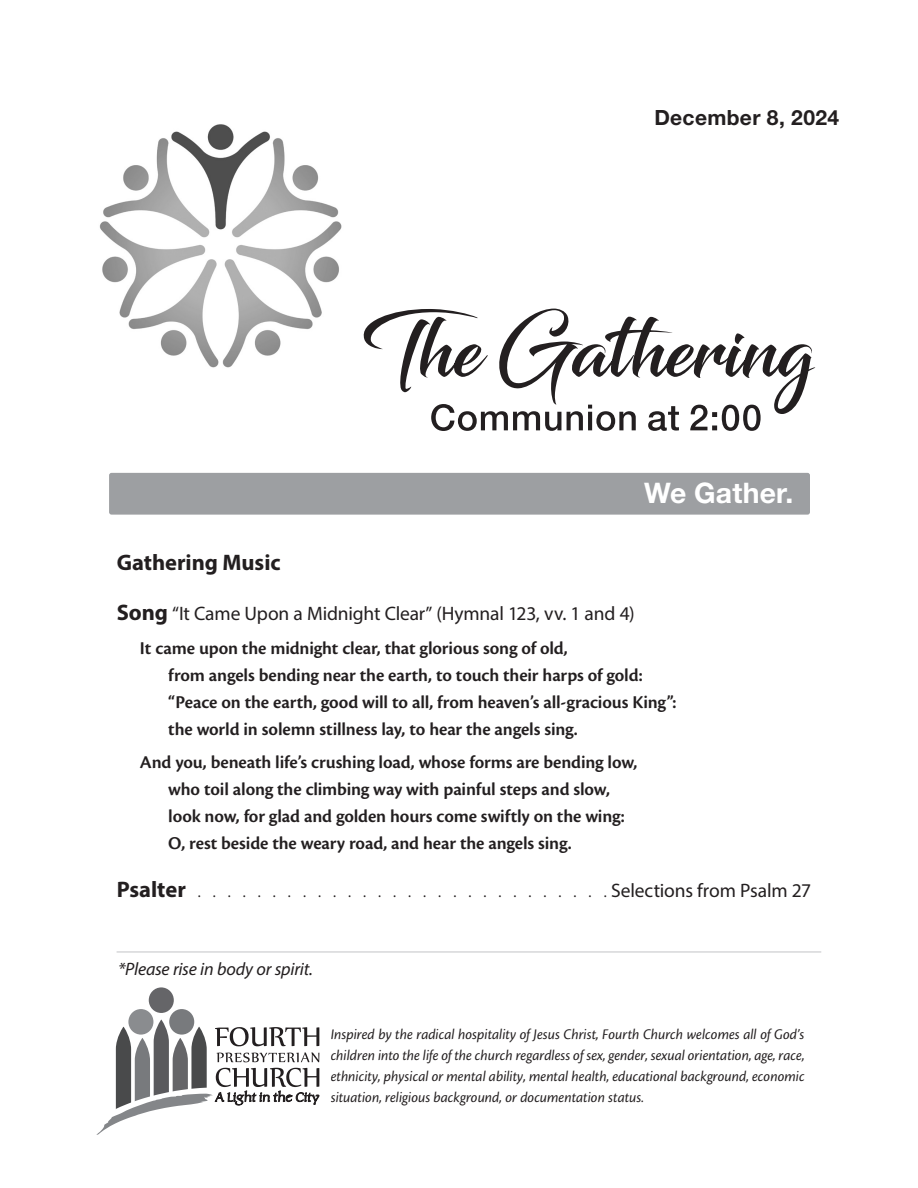
<style>
.page{position:relative;width:918px;height:1188px;background:#fff}
.page>*{position:absolute;margin:0;border:0;box-sizing:border-box;transform-origin:0 0}
.t1{font:700 28.35px "Helvetica Neue LT Std";letter-spacing:.005em;color:#fff}
.t2{font:700 22.5px "Myriad Pro";color:#231f20}
.t3{font:700 21px "Helvetica Neue LT Std";letter-spacing:.015em;color:#231f20}
.t4{font:19.5px "Myriad Pro";letter-spacing:-.01em;color:#231f20}
.t5{font:600 18.75px "Cronos Pro";letter-spacing:-.01em;color:#231f20}
.t6{font:italic 18px "Myriad Pro";letter-spacing:-.01em;color:#231f20}
.t7{font:italic 15.3px/21px "Cronos Pro";color:#231f20;text-align:justify;scale:.96 1}
.t8{font:15px "Myriad Pro";color:#231f20;scale:.95 1}
.s1{font-weight:700;font-size:22.5px}
.s2{font-size:19.5px}
</style>
<div class="page">
<svg style="left:96px;top:987px;width:224px;height:148px"></svg>
<hr style="left:117px;top:951px;width:704px;height:2px;background:#c9cacc">
<div style="left:109px;top:473px;width:701px;height:42px;background:#9d9fa2;border-radius:2px"></div>
<img style="left:99px;top:124px;width:243px;height:244px">
<svg style="left:431px;top:414px;width:330px;height:17px"></svg>
<svg style="left:363px;top:309px;width:453px;height:105px"></svg>
<p class="t3" style="left:654px;top:105px;width:186px">December 8, 2024</p>
<p class="t1" style="left:644px;top:476px;width:151px">We Gather.</p>
<p class="t2" style="left:117px;top:548px;width:165px">Gathering Music</p>
<p class="t4" style="left:117px;top:601px;width:519px"><span class="s1">Song</span> “It Came Upon a Midnight Clear” (Hymnal 123, vv. 1 and 4)</p>
<p class="t5" style="left:140px;top:637px;width:429px">It came upon the midnight clear, that glorious song of old,</p>
<p class="t5" style="left:168px;top:664px;width:476px">from angels bending near the earth, to touch their harps of gold:</p>
<p class="t5" style="left:168px;top:691px;width:510px">“Peace on the earth, good will to all, from heaven’s all-gracious King”:</p>
<p class="t5" style="left:168px;top:718px;width:411px">the world in solemn stillness lay, to hear the angels sing.</p>
<p class="t5" style="left:140px;top:752px;width:499px">And you, beneath life’s crushing load, whose forms are bending low,</p>
<p class="t5" style="left:168px;top:779px;width:443px">who toil along the climbing way with painful steps and slow,</p>
<p class="t5" style="left:168px;top:806px;width:458px">look now, for glad and golden hours come swiftly on the wing:</p>
<p class="t5" style="left:168px;top:833px;width:405px">O, rest beside the weary road, and hear the angels sing.</p>
<p class="t8" style="left:117px;top:882px;width:732px"><span class="s1">Psalter</span> . . . . . . . . . . . . . . . . . . . . . . . . . . . <span class="s2">Selections from Psalm 27</span></p>
<p class="t6" style="left:118px;top:958px;width:196px">*Please rise in body or spirit.</p>
<p class="t7" style="left:331px;top:1024px;width:495px">Inspired by the radical hospitality of Jesus Christ, Fourth Church welcomes all of God’s children into the life of the church regardless of sex, gender, sexual orientation, age, race, ethnicity, physical or mental ability, mental health, educational background, economic situation, religious background, or documentation status.</p>
</div>
